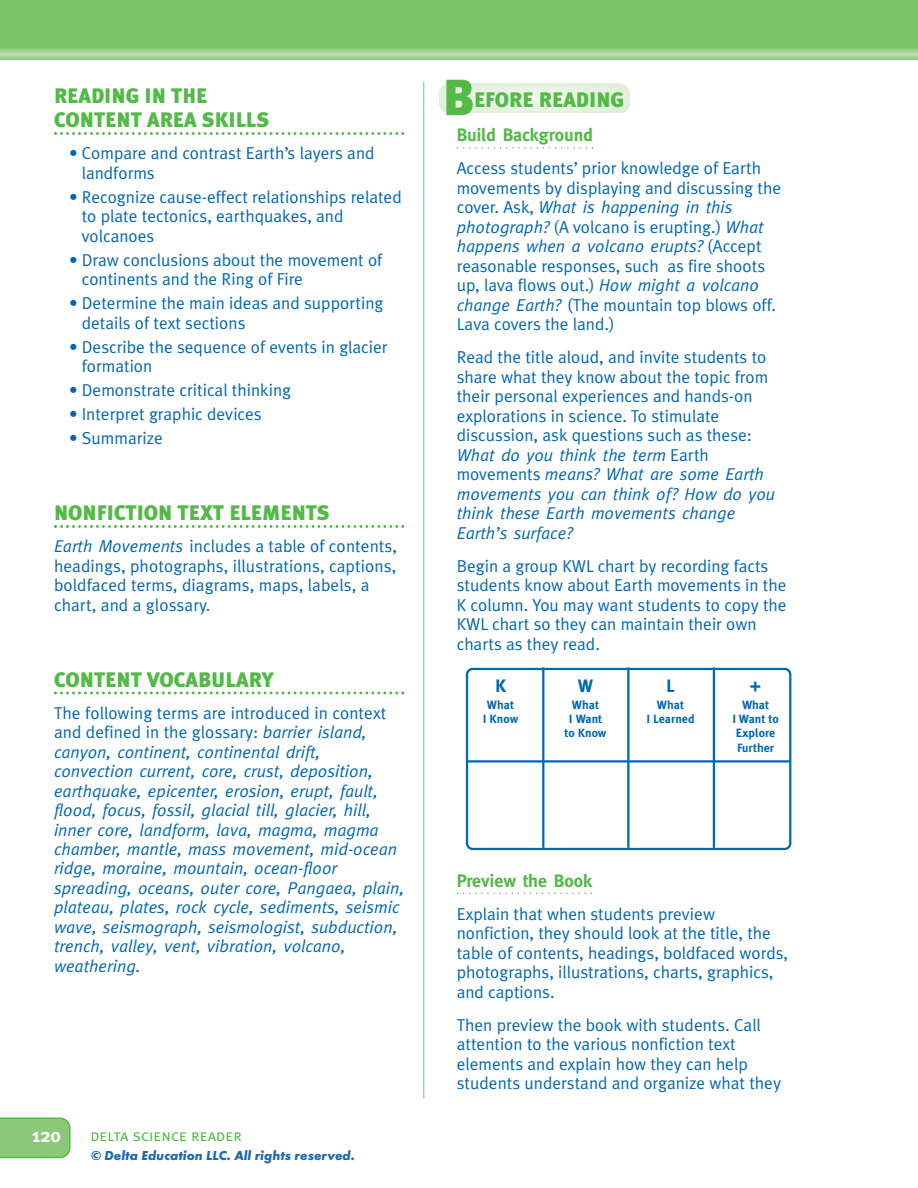
<style>
.page{position:relative;width:918px;height:1188px;background:#fff}
.page>*{position:absolute;margin:0;border:0;box-sizing:border-box;transform-origin:0 0}
.t1{font:900 51px "Meta Plus";color:#53b947}
.t2{font:900 21px/24px "Meta Plus";color:#53b947}
.t3{font:700 19.5px "Meta";color:#fff}
.t4{font:700 18px "Meta";color:#53b947}
.t5{font:700 18px "Meta Plus";color:#0067b2}
.t6{font:17.25px/19.5px "Meta Plus Normal";color:#0067b2}
.t7{font:italic 17.25px/19.5px "Meta";color:#0067b2}
.t8{font:16.5px "Meta Plus Normal Caps";color:#53b947}
.t9{font:italic 700 13.5px "Futura T";color:#1a68b1}
.t10{font:700 12px/14.4px "Meta Plus";color:#0067b2;text-align:center}
.s1{font-family:"Meta";font-style:italic}
.s2{font-family:"Meta Plus Normal";font-style:normal}
</style>
<div class="page">
<svg style="left:54px;top:132px;width:350px;height:3px"></svg>
<svg style="left:54px;top:525px;width:350px;height:3px"></svg>
<svg style="left:54px;top:692px;width:350px;height:3px"></svg>
<svg style="left:457px;top:147px;width:136px;height:2px"></svg>
<svg style="left:457px;top:893px;width:135px;height:1px"></svg>
<div style="left:0;top:0;width:918px;height:58px;background:#79c366"></div>
<div style="left:0;top:49px;width:918px;height:10px;background:#90cc80"></div>
<div style="left:0;top:50px;width:918px;height:8px;background:#9bd08a"></div>
<div style="left:0;top:51px;width:918px;height:6px;background:#a3d394"></div>
<hr style="left:0;top:52px;width:918px;height:4px;background:#add79e">
<hr style="left:0;top:53px;width:918px;height:2px;background:#b8dca9">
<hr style="left:0;top:54px;width:918px;height:1px;background:#bcdead">
<svg style="left:0;top:1117px;width:70px;height:41px;background:#89c977"></svg>
<hr style="left:423px;top:82px;width:1px;height:1016px;background:#adc0e2">
<svg style="left:440px;top:84px;width:189px;height:29px;background:#e7f2e2"></svg>
<hr style="left:542px;top:667px;width:2px;height:181px;background:#0067b2">
<hr style="left:627px;top:667px;width:2px;height:181px;background:#0067b2">
<hr style="left:713px;top:667px;width:2px;height:181px;background:#0067b2">
<svg style="left:466px;top:668px;width:325px;height:182px"></svg>
<p class="t2" style="left:54px;top:86px;width:217px">READING IN THE<br>CONTENT AREA SKILLS</p>
<p class="t6" style="left:82px;top:145px;width:294px;text-indent:-13px">• Compare and contrast Earth’s layers and landforms</p>
<p class="t6" style="left:82px;top:189px;width:322px;text-indent:-13px">• Recognize cause-effect relationships related to plate tectonics, earthquakes, and volcanoes</p>
<p class="t6" style="left:82px;top:252px;width:302px;text-indent:-13px">• Draw conclusions about the movement of continents and the Ring of Fire</p>
<p class="t6" style="left:82px;top:295px;width:303px;text-indent:-13px">• Determine the main ideas and supporting details of text sections</p>
<p class="t6" style="left:82px;top:339px;width:307px;text-indent:-13px">• Describe the sequence of events in glacier formation</p>
<p class="t6" style="left:69px;top:382px;width:224px">• Demonstrate critical thinking</p>
<p class="t6" style="left:69px;top:406px;width:194px">• Interpret graphic devices</p>
<p class="t6" style="left:69px;top:430px;width:95px">• Summarize</p>
<p class="t2" style="left:54px;top:503px;width:277px">NONFICTION TEXT ELEMENTS</p>
<p class="t6" style="left:54px;top:538px;width:345px"><span class="s1">Earth Movements</span> includes a table of contents, headings, photographs, illustrations, captions, boldfaced terms, diagrams, maps, labels, a chart, and a glossary.</p>
<p class="t2" style="left:54px;top:670px;width:221px">CONTENT VOCABULARY</p>
<p class="t6" style="left:54px;top:705px;width:334px">The following terms are introduced in context and defined in the glossary: <span class="s1">barrier island,</span></p>
<p class="t7" style="left:54px;top:744px;width:352px">canyon, continent, continental drift,<br>convection current, core, crust, deposition, earthquake, epicenter, erosion, erupt, fault, flood, focus, fossil, glacial till, glacier, hill, inner core, landform, lava, magma, magma chamber, mantle, mass movement, mid-ocean ridge, moraine, mountain, ocean-floor spreading, oceans, outer core, Pangaea, plain, plateau, plates, rock cycle, sediments, seismic wave, seismograph, seismologist, subduction, trench, valley, vent, vibration, volcano, weathering.</p>
<p class="t3" style="left:31px;top:1128px;width:31px">120</p>
<p class="t8" style="left:90px;top:1125px;width:153px">delta science reader</p>
<p class="t9" style="left:91px;top:1150px;width:265px">© Delta Education LLC. All rights reserved.</p>
<h1 class="t1" style="left:442px;top:79px;width:33px">B</h1>
<p class="t2" style="left:474px;top:90px;width:152px">EFORE READING</p>
<p class="t4" style="left:457px;top:128px;width:138px">Build Background</p>
<p class="t6" style="left:457px;top:160px;width:326px">Access students’ prior knowledge of Earth movements by displaying and discussing the</p>
<p class="t7" style="left:457px;top:199px;width:277px"><span class="s2">cover. Ask,</span> What is happening in this</p>
<p class="t6" style="left:457px;top:219px;width:308px"><span class="s1">photograph?</span> (A volcano is erupting.) <span class="s1">What</span></p>
<p class="t7" style="left:457px;top:238px;width:306px">happens when a volcano erupts? <span class="s2">(Accept</span></p>
<p class="t6" style="left:457px;top:258px;width:321px">reasonable responses, such as fire shoots up, lava flows out.) <span class="s1">How might a volcano change Earth?</span> (The mountain top blows off.<br>Lava covers the land.)</p>
<p class="t6" style="left:457px;top:349px;width:313px">Read the title aloud, and invite students to share what they know about the topic from their personal experiences and hands-on explorations in science. To stimulate discussion, ask questions such as these:</p>
<p class="t7" style="left:457px;top:447px;width:320px">What do you think the term <span class="s2">Earth movements</span> means? What are some Earth movements you can think of? How do you think these Earth movements change<br>Earth’s surface?</p>
<p class="t6" style="left:457px;top:558px;width:331px">Begin a group KWL chart by recording facts students know about Earth movements in the K column. You may want students to copy the KWL chart so they can maintain their own charts as they read.</p>
<p class="t5" style="left:495px;top:679px;width:13px">K</p>
<p class="t10" style="left:483px;top:699px;width:37px">What<br>I Know</p>
<p class="t5" style="left:578px;top:679px;width:17px">W</p>
<p class="t10" style="left:565px;top:699px;width:43px">What<br>I Want to Know</p>
<p class="t5" style="left:666px;top:679px;width:10px">L</p>
<p class="t10" style="left:647px;top:699px;width:50px">What<br>I Learned</p>
<p class="t5" style="left:750px;top:679px;width:13px">+</p>
<p class="t10" style="left:733px;top:699px;width:48px">What<br>I Want to<br>Explore<br>Further</p>
<p class="t4" style="left:457px;top:874px;width:137px">Preview the Book</p>
<p class="t6" style="left:457px;top:906px;width:333px">Explain that when students preview nonfiction, they should look at the title, the table of contents, headings, boldfaced words, photographs, illustrations, charts, graphics, and captions.</p>
<p class="t6" style="left:457px;top:1017px;width:326px">Then preview the book with students. Call attention to the various nonfiction text elements and explain how they can help students understand and organize what they</p>
</div>
